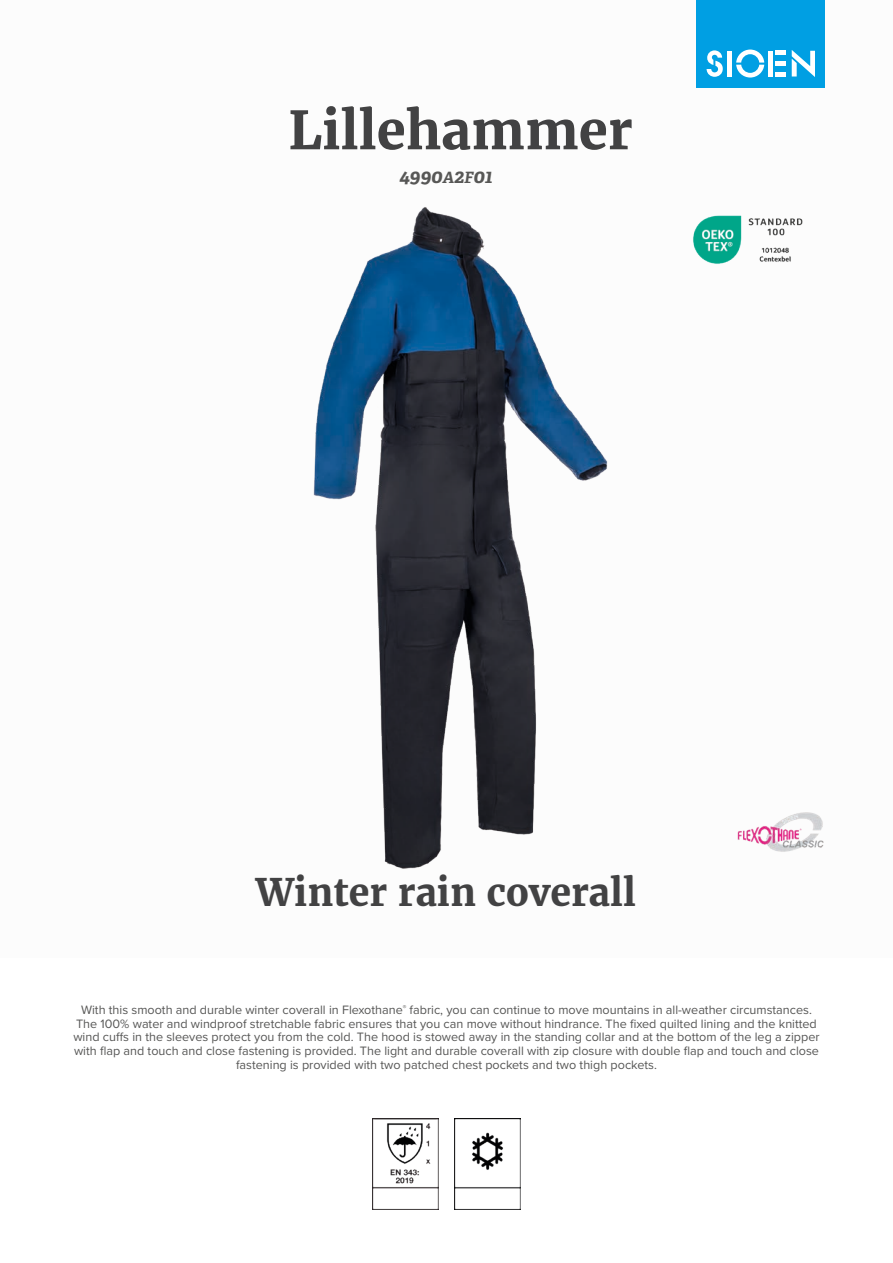
<style>
.page{position:relative;width:893px;height:1263px;background:#fff}
.page>*{position:absolute;margin:0;border:0;box-sizing:border-box;transform-origin:0 0}
.t1{font:700 52.5px "Merriweather";color:#424243}
.t2{font:700 37.5px "Merriweather";color:#424243}
.t3{font:italic 700 19.5px "Adelle";color:#575756}
.t4{font:12.6px/13.6px "Proxima Nova";color:#575756;text-align:center}
.s1{font-size:15.6px}
</style>
<div class="page">
<div style="left:697px;top:0;width:128px;height:88px;background:#009fe3"></div>
<svg style="left:707px;top:50px;width:16px;height:27px"></svg>
<svg style="left:736px;top:50px;width:28px;height:28px"></svg>
<div style="left:727px;top:51px;width:5px;height:26px;background:#fff"></div>
<div style="left:768px;top:51px;width:5px;height:26px;background:#fff"></div>
<div style="left:775px;top:72px;width:11px;height:5px;background:#fff"></div>
<div style="left:775px;top:61px;width:11px;height:5px;background:#fff"></div>
<hr style="left:775px;top:51px;width:11px;height:4px;background:#fff">
<svg style="left:792px;top:50px;width:23px;height:27px"></svg>
<img style="left:737px;top:812px;width:87px;height:40px">
<img style="left:693px;top:215px;width:110px;height:49px">
<img style="left:372px;top:1118px;width:67px;height:92px">
<img style="left:454px;top:1118px;width:67px;height:92px">
<img style="left:313px;top:207px;width:295px;height:662px">
<h1 class="t1" style="left:288px;top:95px;width:346px">Lillehammer</h1>
<h3 class="t3" style="left:399px;top:164px;width:95px">4990<span class="s1">A</span>2<span class="s1">F</span>01</h3>
<h2 class="t2" style="left:256px;top:867px;width:382px">Winter rain coverall</h2>
<p class="t4" style="left:73px;top:1002px;width:748px">With this smooth and durable winter coverall in Flexothane<sup>®</sup> fabric, you can continue to move mountains in all-weather circumstances.<br>The 100% water and windproof stretchable fabric ensures that you can move without hindrance. The fixed quilted lining and the knitted wind cuffs in the sleeves protect you from the cold. The hood is stowed away in the standing collar and at the bottom of the leg a zipper with flap and touch and close fastening is provided. The light and durable coverall with zip closure with double flap and touch and close fastening is provided with two patched chest pockets and two thigh pockets.</p>
</div>
